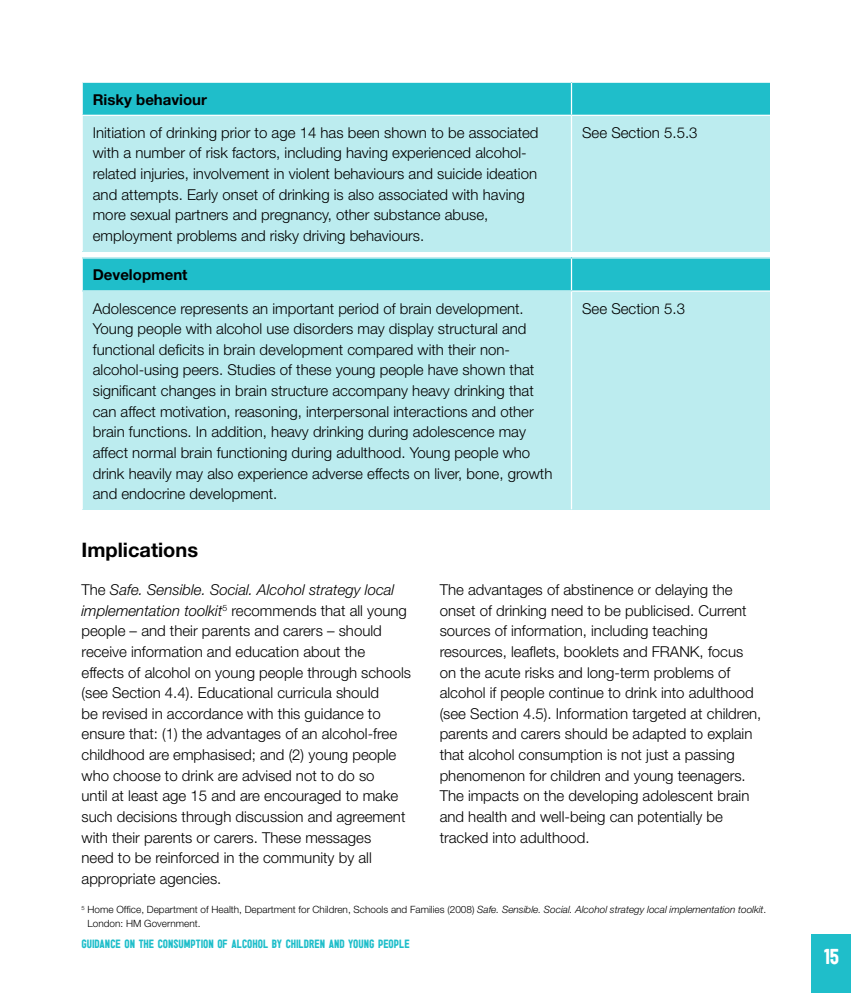
<style>
.page{position:relative;width:851px;height:993px;background:#fff}
.page>*{position:absolute;margin:0;border:0;box-sizing:border-box;transform-origin:0 0}
.t1{font:22.5px "Sugo";color:#fff}
.t2{font:700 20px "Helvetica Neue";color:#000}
.t3{font:300 15px/20.6px "Helvetica Neue";color:#000}
.t4{font:700 15px "Helvetica Neue";color:#000}
.t5{font:12.5px "Sugo";color:#1fbeca}
.t6{font:300 10px/13.8px "Helvetica Neue";color:#000}
.s1{font-style:italic}
</style>
<div class="page">
<div style="left:571px;top:82px;width:199px;height:33px;background:#1fbeca"></div>
<div style="left:571px;top:115px;width:199px;height:136px;background:#bcecef"></div>
<hr style="left:571px;top:81px;width:199px;height:2px;background:#fff">
<hr style="left:571px;top:115px;width:199px;height:1px;background:#fff">
<div style="left:82px;top:82px;width:489px;height:33px;background:#1fbeca"></div>
<div style="left:82px;top:115px;width:489px;height:136px;background:#bcecef"></div>
<hr style="left:81px;top:81px;width:490px;height:2px;background:#fff">
<hr style="left:81px;top:83px;width:2px;height:32px;background:#fff">
<hr style="left:81px;top:115px;width:490px;height:1px;background:#fff">
<hr style="left:81px;top:116px;width:2px;height:135px;background:#fff">
<div style="left:82px;top:258px;width:489px;height:33px;background:#1fbeca"></div>
<hr style="left:81px;top:258px;width:2px;height:32px;background:#fff">
<hr style="left:81px;top:290px;width:490px;height:1px;background:#fff">
<hr style="left:570px;top:83px;width:2px;height:32px;background:#fff">
<div style="left:571px;top:258px;width:199px;height:33px;background:#1fbeca"></div>
<div style="left:82px;top:291px;width:489px;height:219px;background:#bcecef"></div>
<div style="left:571px;top:291px;width:199px;height:219px;background:#bcecef"></div>
<hr style="left:81px;top:291px;width:2px;height:218px;background:#fff">
<hr style="left:571px;top:290px;width:199px;height:1px;background:#fff">
<hr style="left:570px;top:291px;width:2px;height:218px;background:#fff">
<div style="left:811px;top:934px;width:39px;height:58px;background:#1fbeca"></div>
<hr style="left:570px;top:116px;width:2px;height:135px;background:#fff">
<hr style="left:570px;top:258px;width:2px;height:32px;background:#fff">
<p class="t4" style="left:93px;top:90px;width:116px">Risky behaviour</p>
<p class="t3" style="left:93px;top:122px;width:447px">Initiation of drinking prior to age 14 has been shown to be associated</p>
<p class="t3" style="left:582px;top:122px;width:117px">See Section 5.5.3</p>
<p class="t3" style="left:93px;top:142px;width:445px">with a number of risk factors, including having experienced alcohol&shy;related injuries, involvement in violent behaviours and suicide ideation and attempts. Early onset of drinking is also associated with having more sexual partners and pregnancy, other substance abuse, employment problems and risky driving behaviours.</p>
<p class="t4" style="left:93px;top:265px;width:96px">Development</p>
<p class="t3" style="left:93px;top:297px;width:432px">Adolescence represents an important period of brain development.</p>
<p class="t3" style="left:582px;top:297px;width:104px">See Section 5.3</p>
<p class="t3" style="left:93px;top:318px;width:461px">Young people with alcohol use disorders may display structural and functional deficits in brain development compared with their non&shy;alcohol-using peers. Studies of these young people have shown that significant changes in brain structure accompany heavy drinking that can affect motivation, reasoning, interpersonal interactions and other brain functions. In addition, heavy drinking during adolescence may affect normal brain functioning during adulthood. Young people who drink heavily may also experience adverse effects on liver, bone, growth and endocrine development.</p>
<p class="t2" style="left:81px;top:537px;width:118px">Implications</p>
<p class="t3" style="left:81px;top:578px;width:331px">The <span class="s1">Safe. Sensible. Social. Alcohol strategy local implementation toolkit</span><sup>5</sup> recommends that all young people – and their parents and carers – should receive information and education about the effects of alcohol on young people through schools (see Section 4.4). Educational curricula should<br>be revised in accordance with this guidance to ensure that: (1) the advantages of an alcohol-free childhood are emphasised; and (2) young people who choose to drink are advised not to do so<br>until at least age 15 and are encouraged to make such decisions through discussion and agreement with their parents or carers. These messages<br>need to be reinforced in the community by all appropriate agencies.</p>
<p class="t3" style="left:439px;top:578px;width:323px">The advantages of abstinence or delaying the onset of drinking need to be publicised. Current sources of information, including teaching resources, leaflets, booklets and FRANK, focus on the acute risks and long-term problems of alcohol if people continue to drink into adulthood (see Section 4.5). Information targeted at children, parents and carers should be adapted to explain that alcohol consumption is not just a passing phenomenon for children and young teenagers.<br>The impacts on the developing adolescent brain and health and well-being can potentially be tracked into adulthood.</p>
<p class="t6" style="left:88px;top:902px;width:680px;text-indent:-6px"><sup>5</sup> Home Office, Department of Health, Department for Children, Schools and Families (2008) <span class="s1">Safe. Sensible. Social. Alcohol strategy local implementation toolkit</span>.<br>London: HM Government.</p>
<p class="t5" style="left:81px;top:935px;width:330px">GUIDANCE ON THE CONSUMPTION OF ALCOHOL BY CHILDREN AND YOUNG PEOPLE</p>
<h1 class="t1" style="left:823px;top:942px;width:17px">15</h1>
</div>
